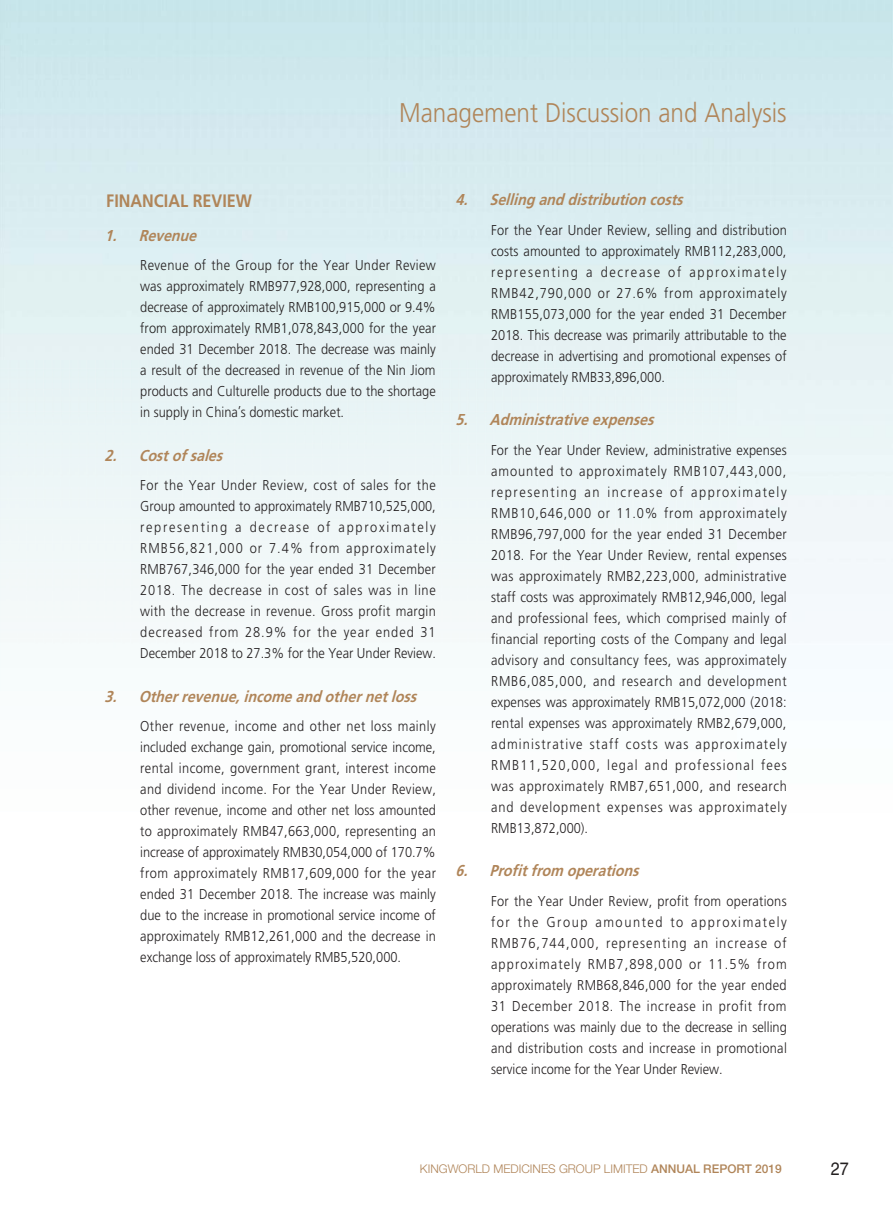
<style>
.page{position:relative;width:893px;height:1212px;background:#fff}
.page>*{position:absolute;margin:0;border:0;box-sizing:border-box;transform-origin:0 0}
.t1{font:300 27px "Frutiger LT Std";color:#b08559;scale:.9 1}
.t2{font:700 18px "Frutiger LT Std";color:#b08559;scale:.9 1}
.t3{font:18px "Helvetica LT Std";color:#231f20;scale:.9 1}
.t4{font:italic 700 15.75px "Frutiger LT Std";color:#b08559;scale:.9 1}
.t5{font:300 14.25px/21px "Frutiger LT Std";color:#231f20;text-align:justify;scale:.9 1}
.t6{font:300 12px "Helvetica Neue LT Std";color:#b08559}
.s1{font-weight:500}
</style>
<div class="page">
<h1 class="t1" style="left:399px;top:101px;width:432px">Management Discussion and Analysis</h1>
<p class="t2" style="left:106px;top:194px;width:164px">FINANCIAL REVIEW</p>
<p class="t4" style="left:105px;top:228px;width:108px">1. Revenue</p>
<p class="t5" style="left:140px;top:255px;width:330px">Revenue of the Group for the Year Under Review was approximately RMB977,928,000, representing a decrease of approximately RMB100,915,000 or 9.4% from approximately RMB1,078,843,000 for the year ended 31 December 2018. The decrease was mainly a result of the decreased in revenue of the Nin Jiom products and Culturelle products due to the shortage in supply in China’s domestic market.</p>
<p class="t4" style="left:105px;top:448px;width:137px">2. Costofsales</p>
<p class="t5" style="left:140px;top:475px;width:330px">For the Year Under Review, cost of sales for the Group amounted to approximately RMB710,525,000, representing a decrease of approximately RMB56,821,000 or 7.4% from approximately RMB767,346,000 for the year ended 31 December 2018. The decrease in cost of sales was in line with the decrease in revenue. Gross profit margin decreased from 28.9% for the year ended 31<br>December 2018 to 27.3% for the Year Under Review.</p>
<p class="t4" style="left:105px;top:689px;width:352px">3. Otherrevenue,income and othernetloss</p>
<p class="t5" style="left:140px;top:716px;width:330px">Other revenue, income and other net loss mainly included exchange gain, promotional service income, rental income, government grant, interest income and dividend income. For the Year Under Review, other revenue, income and other net loss amounted to approximately RMB47,663,000, representing an increase of approximately RMB30,054,000 of 170.7% from approximately RMB17,609,000 for the year ended 31 December 2018. The increase was mainly due to the increase in promotional service income of approximately RMB12,261,000 and the decrease in exchange loss of approximately RMB5,520,000.</p>
<p class="t4" style="left:455px;top:193px;width:258px">4. Selling and distribution costs</p>
<p class="t5" style="left:491px;top:220px;width:330px">For the Year Under Review, selling and distribution costs amounted to approximately RMB112,283,000, representing a decrease of approximately RMB42,790,000 or 27.6% from approximately RMB155,073,000 for the year ended 31 December 2018. This decrease was primarily attributable to the decrease in advertising and promotional expenses of approximately RMB33,896,000.</p>
<p class="t4" style="left:455px;top:413px;width:226px">5. Administrative expenses</p>
<p class="t5" style="left:491px;top:440px;width:330px">For the Year Under Review, administrative expenses amounted to approximately RMB107,443,000, representing an increase of approximately RMB10,646,000 or 11.0% from approximately RMB96,797,000 for the year ended 31 December 2018. For the Year Under Review, rental expenses was approximately RMB2,223,000, administrative staff costs was approximately RMB12,946,000, legal and professional fees, which comprised mainly of financial reporting costs of the Company and legal advisory and consultancy fees, was approximately RMB6,085,000, and research and development expenses was approximately RMB15,072,000 (2018: rental expenses was approximately RMB2,679,000, administrative staff costs was approximately RMB11,520,000, legal and professional fees was approximately RMB7,651,000, and research and development expenses was approximately RMB13,872,000).</p>
<p class="t4" style="left:455px;top:864px;width:209px">6. Profitfrom operations</p>
<p class="t5" style="left:491px;top:891px;width:330px">For the Year Under Review, profit from operations for the Group amounted to approximately RMB76,744,000, representing an increase of approximately RMB7,898,000 or 11.5% from approximately RMB68,846,000 for the year ended 31 December 2018. The increase in profit from operations was mainly due to the decrease in selling and distribution costs and increase in promotional service income for the Year Under Review.</p>
<p class="t6" style="left:420px;top:1162px;width:363px">KINGWORLD MEDICINES GROUP LIMITED <span class="s1">ANNUAL REPORT 2019</span></p>
<p class="t3" style="left:831px;top:1159px;width:22px">27</p>
</div>
